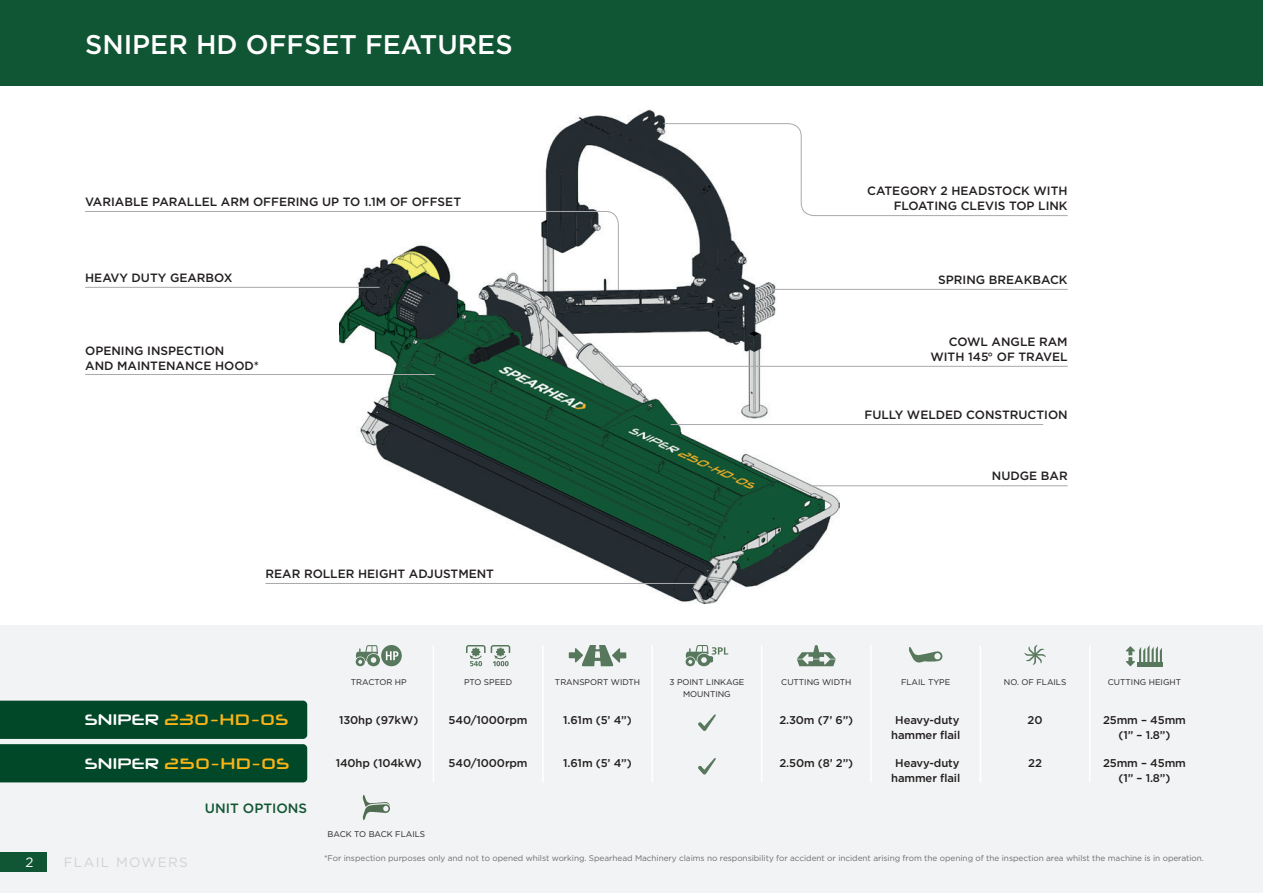
<style>
.page{position:relative;width:1263px;height:893px;background:#fff}
.page>*{position:absolute;margin:0;border:0;box-sizing:border-box;transform-origin:0 0}
.t1{font:500 27px "Gotham HTF";color:#fff}
.t2{font:700 24px "Neuropol X";letter-spacing:-.015em;color:#fbb416}
.t3{font:500 13.5px "Gotham HTF";color:#115634}
.t4{font:13.5px "Gotham HTF";letter-spacing:.1em;color:#d1d2d4}
.t5{font:13.5px "Gotham HTF";color:#fff}
.t6{font:500 12px/15px "Gotham HTF";color:#231f20;text-align:right}
.t7{font:500 11.25px/15px "Gotham HTF";letter-spacing:-.01em;color:#231f20;text-align:center}
.t8{font:8.25px "Gotham";letter-spacing:-.005em;color:#6c6d70}
.t9{font:8.25px/11.2px "Gotham HTF";color:#231f20;text-align:center}
.s1{color:#fff}
</style>
<div class="page">
<div style="left:0;top:626px;width:1263px;height:267px;background:#f2f3f4"></div>
<img style="left:339px;top:109px;width:501px;height:495px">
<svg style="left:363px;top:795px;width:27px;height:25px"></svg>
<div style="left:0;top:0;width:1263px;height:85px;background:#115634"></div>
<hr style="left:433px;top:645px;width:1px;height:137px;background:#fff">
<hr style="left:542px;top:645px;width:2px;height:138px;background:#fff">
<hr style="left:761px;top:645px;width:1px;height:138px;background:#fff">
<hr style="left:651px;top:645px;width:2px;height:138px;background:#fff">
<hr style="left:980px;top:645px;width:1px;height:138px;background:#fff">
<hr style="left:1089px;top:645px;width:1px;height:138px;background:#fff">
<hr style="left:870px;top:645px;width:2px;height:138px;background:#fff">
<svg style="left:698px;top:758px;width:18px;height:16px"></svg>
<svg style="left:663px;top:123px;width:405px;height:93px"></svg>
<svg style="left:381px;top:645px;width:21px;height:21px"></svg>
<svg style="left:386px;top:651px;width:12px;height:9px"></svg>
<svg style="left:355px;top:645px;width:25px;height:21px"></svg>
<svg style="left:466px;top:645px;width:44px;height:21px"></svg>
<svg style="left:569px;top:645px;width:57px;height:21px"></svg>
<svg style="left:685px;top:645px;width:43px;height:21px"></svg>
<svg style="left:797px;top:645px;width:39px;height:21px"></svg>
<svg style="left:909px;top:647px;width:33px;height:16px"></svg>
<svg style="left:1024px;top:645px;width:22px;height:20px"></svg>
<hr style="left:1137px;top:662px;width:26px;height:4px;background:#57785d">
<svg style="left:1126px;top:645px;width:36px;height:21px"></svg>
<svg style="left:85px;top:211px;width:534px;height:79px"></svg>
<svg style="left:0;top:701px;width:307px;height:81px;background:#105335"></svg>
<svg style="left:698px;top:714px;width:18px;height:17px"></svg>
<hr style="left:772px;top:289px;width:296px;height:1px;background:#a8a9ad">
<hr style="left:85px;top:287px;width:295px;height:1px;background:#a8a9ad">
<hr style="left:610px;top:366px;width:458px;height:1px;background:#a8a9ad">
<hr style="left:671px;top:424px;width:372px;height:1px;background:#a8a9ad">
<hr style="left:809px;top:485px;width:259px;height:1px;background:#a8a9ad">
<hr style="left:265px;top:583px;width:432px;height:1px;background:#a8a9ad">
<hr style="left:85px;top:374px;width:350px;height:1px;background:#a8a9ad">
<div style="left:0;top:853px;width:47px;height:19px;background:#115634"></div>
<h1 class="t1" style="left:85px;top:29px;width:429px">SNIPER HD OFFSET FEATURES</h1>
<p class="t6" style="left:85px;top:194px;width:377px">VARIABLE PARALLEL ARM OFFERING UP TO 1.1M OF OFFSET</p>
<p class="t6" style="left:867px;top:183px;width:202px">CATEGORY 2 HEADSTOCK WITH<br>FLOATING CLEVIS TOP LINK</p>
<p class="t6" style="left:85px;top:270px;width:149px">HEAVY DUTY GEARBOX</p>
<p class="t6" style="left:938px;top:272px;width:131px">SPRING BREAKBACK</p>
<p class="t6" style="left:85px;top:343px;width:175px;text-align:left">OPENING INSPECTION<br>AND MAINTENANCE HOOD*</p>
<p class="t6" style="left:265px;top:566px;width:230px">REAR ROLLER HEIGHT ADJUSTMENT</p>
<p class="t6" style="left:930px;top:334px;width:139px">COWL ANGLE RAM<br>WITH 145° OF TRAVEL</p>
<p class="t6" style="left:864px;top:407px;width:205px">FULLY WELDED CONSTRUCTION</p>
<p class="t6" style="left:992px;top:468px;width:77px">NUDGE BAR</p>
<p class="t5" style="left:26px;top:854px;width:10px">2</p>
<p class="t9" style="left:351px;top:677px;width:57px">TRACTOR HP</p>
<p class="t9" style="left:464px;top:677px;width:50px">PTO SPEED</p>
<p class="t9" style="left:555px;top:677px;width:87px">TRANSPORT WIDTH</p>
<p class="t9" style="left:669px;top:677px;width:76px">3 POINT LINKAGE<br>MOUNTING</p>
<p class="t9" style="left:781px;top:677px;width:72px">CUTTING WIDTH</p>
<p class="t9" style="left:901px;top:677px;width:51px">FLAIL TYPE</p>
<p class="t9" style="left:1004px;top:677px;width:64px">NO. OF FLAILS</p>
<p class="t9" style="left:1108px;top:677px;width:75px">CUTTING HEIGHT</p>
<h2 class="t2" style="left:85px;top:710px;width:206px"><span class="s1">SNIPER</span> 230-HD-OS</h2>
<p class="t7" style="left:339px;top:712px;width:81px">130hp (97kW)</p>
<p class="t7" style="left:449px;top:712px;width:81px">540/1000rpm</p>
<p class="t7" style="left:563px;top:712px;width:70px">1.61m (5’ 4”)</p>
<p class="t7" style="left:779px;top:712px;width:75px">2.30m (7’ 6”)</p>
<p class="t7" style="left:891px;top:712px;width:71px">Heavy-duty hammer flail</p>
<p class="t7" style="left:1028px;top:712px;width:16px">20</p>
<p class="t7" style="left:1103px;top:712px;width:84px">25mm – 45mm (1” – 1.8”)</p>
<h2 class="t2" style="left:85px;top:754px;width:207px"><span class="s1">SNIPER</span> 250-HD-OS</h2>
<p class="t7" style="left:336px;top:756px;width:88px">140hp (104kW)</p>
<p class="t7" style="left:449px;top:756px;width:81px">540/1000rpm</p>
<p class="t7" style="left:563px;top:756px;width:70px">1.61m (5’ 4”)</p>
<p class="t7" style="left:779px;top:756px;width:75px">2.50m (8’ 2”)</p>
<p class="t7" style="left:891px;top:756px;width:71px">Heavy-duty hammer flail</p>
<p class="t7" style="left:1028px;top:756px;width:15px">22</p>
<p class="t7" style="left:1103px;top:756px;width:84px">25mm – 45mm (1” – 1.8”)</p>
<p class="t3" style="left:205px;top:801px;width:104px">UNIT OPTIONS</p>
<p class="t9" style="left:328px;top:828px;width:99px">BACK TO BACK FLAILS</p>
<p class="t4" style="left:64px;top:854px;width:126px">FLAIL MOWERS</p>
<p class="t8" style="left:324px;top:853px;width:881px">*For inspection purposes only and not to opened whilst working. Spearhead Machinery claims no responsibility for accident or incident arising from the opening of the inspection area whilst the machine is in operation.</p>
</div>
